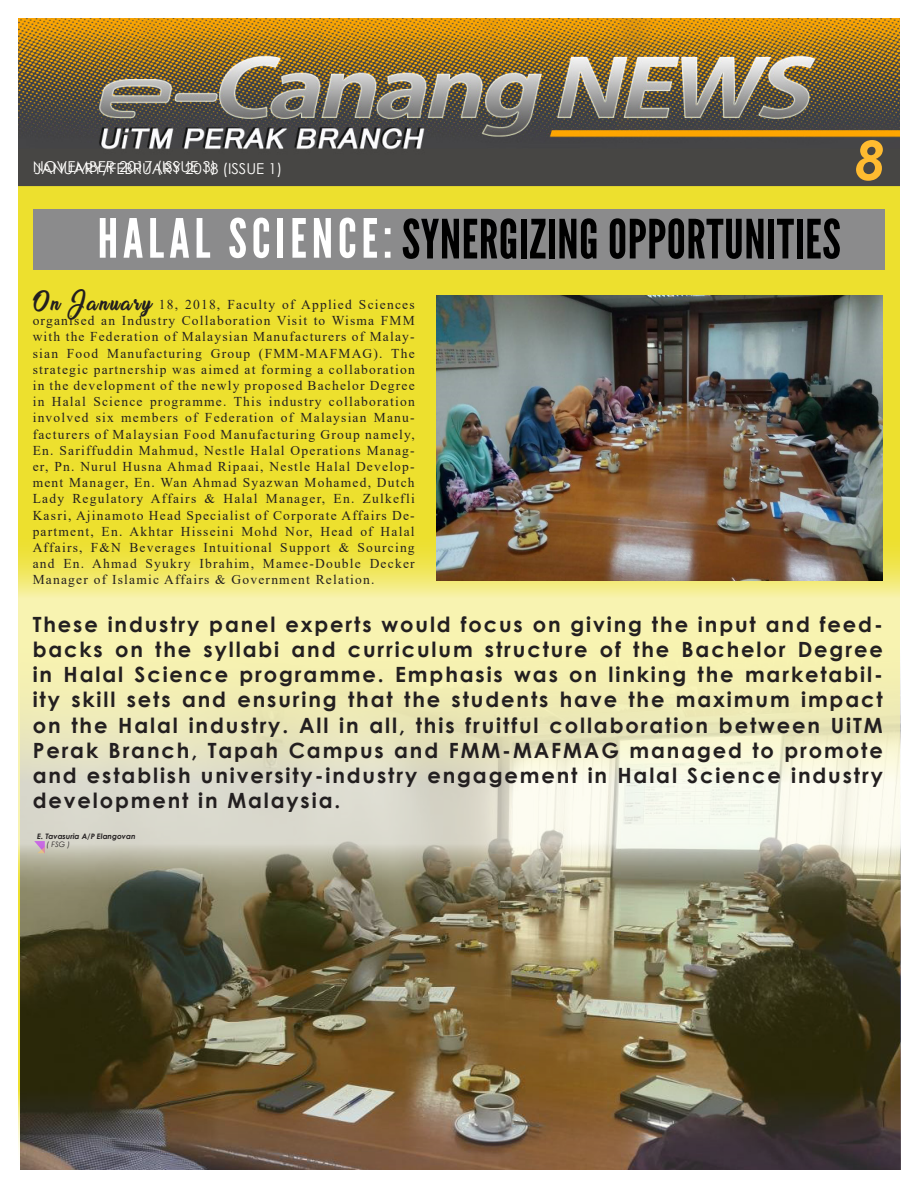
<style>
.page{position:relative;width:918px;height:1188px;background:#fff}
.page>*{position:absolute;margin:0;border:0;box-sizing:border-box;transform-origin:0 0}
.t1{font:54px "League Gothic";letter-spacing:.01em;color:#000}
.t2{font:italic 700 54px "Century Gothic";color:#ffbb30}
.t3{font:700 21px/25.2px "Century Gothic";letter-spacing:.09em;color:#231f20;text-align:justify}
.t4{font:15px "Century Gothic";color:#fffefc}
.t5{font:13.5px/16.2px "Times New Roman";letter-spacing:.09em;color:#231f20;text-align:justify}
.t6{font:italic 700 7.5px "Century Gothic";color:#231f20}
.t7{font:italic 7.5px "Century Gothic";color:#231f20}
.s1{color:#fff}
.s2{font-family:"Sweet Sensations Personal Use";font-size:27px}
</style>
<div class="page">
<img style="left:18px;top:18px;width:882px;height:169px">
<div style="left:18px;top:187px;width:882px;height:983px;background:#ede02e"></div>
<div style="left:33px;top:210px;width:851px;height:60px;background:#8b8b8c"></div>
<img style="left:20px;top:678px;width:881px;height:492px">
<svg style="left:18px;top:551px;width:882px;height:347px;background:#e0ddaf"></svg>
<svg style="left:34px;top:841px;width:11px;height:12px"></svg>
<img style="left:436px;top:295px;width:447px;height:286px">
<p class="t4" style="left:33px;top:156px;width:185px">NOVEMBER 2017 (ISSUE 3)</p>
<p class="t4" style="left:34px;top:158px;width:250px">JANUARY/FEBRUARY 2018 (ISSUE 1)</p>
<p class="t1" style="left:98px;top:207px;width:745px"><span class="s1">HALAL SCIENCE:</span> SYNERGIZING OPPORTUNITIES</p>
<p class="t5" style="left:33px;top:296px;width:384px"><span class="s2">On January</span> 18, 2018, Faculty of Applied Sciences organised an Industry Collaboration Visit to Wisma FMM with the Federation of Malaysian Manufacturers of Malay&shy;sian Food Manufacturing Group (FMM-MAFMAG). The strategic partnership was aimed at forming a collaboration in the development of the newly proposed Bachelor Degree in Halal Science programme. This industry collaboration involved six members of Federation of Malaysian Manu&shy;facturers of Malaysian Food Manufacturing Group namely, En. Sariffuddin Mahmud, Nestle Halal Operations Manag&shy;er, Pn. Nurul Husna Ahmad Ripaai, Nestle Halal Develop&shy;ment Manager, En. Wan Ahmad Syazwan Mohamed, Dutch Lady Regulatory Affairs &amp; Halal Manager, En. Zulkefli Kasri, Ajinamoto Head Specialist of Corporate Affairs De&shy;partment, En. Akhtar Hisseini Mohd Nor, Head of Halal Affairs, F&amp;N Beverages Intuitional Support &amp; Sourcing and En. Ahmad Syukry Ibrahim, Mamee-Double Decker Manager of Islamic Affairs &amp; Government Relation.</p>
<p class="t2" style="left:855px;top:119px;width:32px">8</p>
<p class="t3" style="left:33px;top:611px;width:852px">These industry panel experts would focus on giving the input and feed&shy;backs on the syllabi and curriculum structure of the Bachelor Degree in Halal Science programme. Emphasis was on linking the marketabil&shy;ity skill sets and ensuring that the students have the maximum impact on the Halal industry. All in all, this fruitful collaboration between UiTM Perak Branch, Tapah Campus and FMM-MAFMAG managed to promote and establish university-industry engagement in Halal Science industry development in Malaysia.</p>
<p class="t6" style="left:37px;top:831px;width:100px">E. Tavasuria A/P Elangovan</p>
<p class="t7" style="left:47px;top:839px;width:25px">( FSG )</p>
</div>
